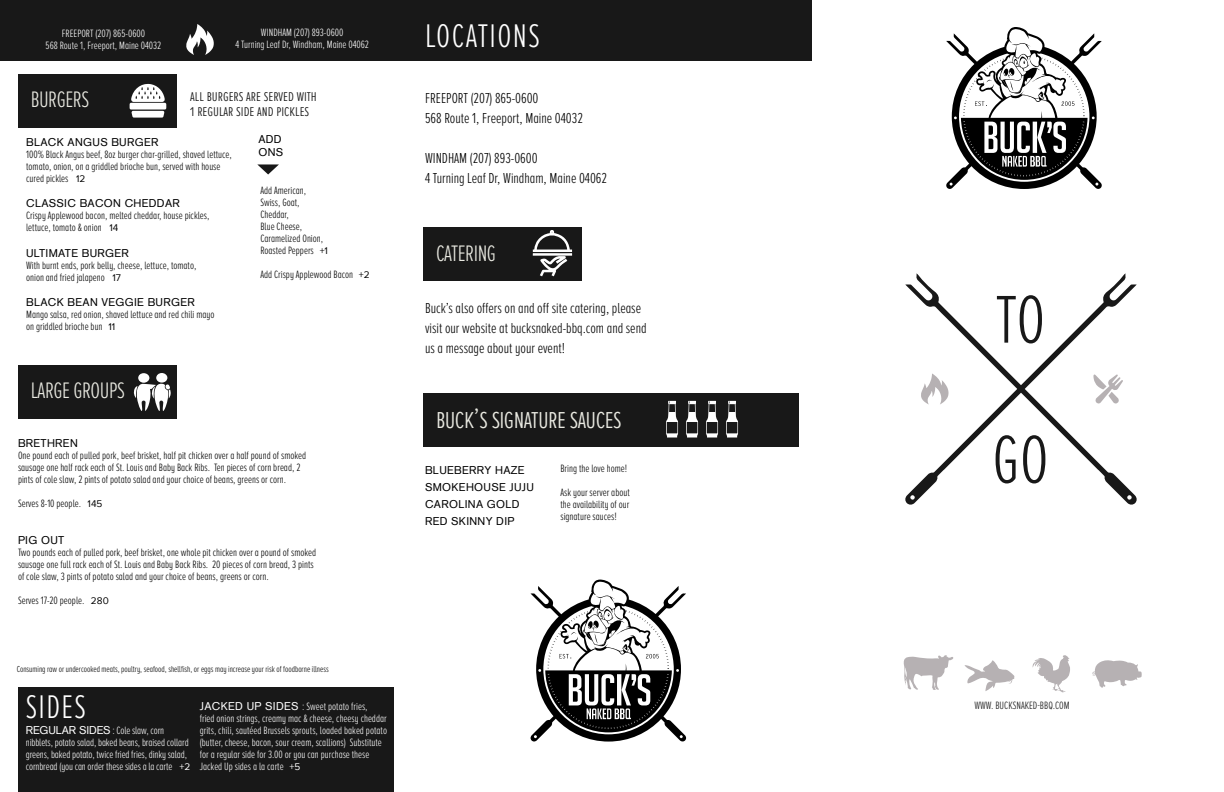
<style>
.page{position:relative;width:1224px;height:792px;background:#fff}
.page>*{position:absolute;margin:0;border:0;box-sizing:border-box;transform-origin:0 0}
.t1{font:300 70px/140px "Proxima Nova S Ex Cn";color:#181818}
.t2{font:300 34px "Proxima Nova S Ex Cn";letter-spacing:.04em;color:#fff}
.t3{font:300 29px "Proxima Nova S Ex Cn";letter-spacing:-.02em;color:#e9e9e1}
.t4{font:300 23.3px "Proxima Nova S Ex Cn";letter-spacing:-.02em;color:#e9e9e1}
.t5{font:300 16px/15px "Proxima Nova S Ex Cn";color:#181818}
.t6{font:300 15px/20px "Proxima Nova A Ex Cn";color:#000}
.t7{font:300 11px/12px "Proxima Nova A Ex Cn";color:#000}
.t8{font:300 11px/12px "Proxima Nova A Ex Cn";color:#fff;text-align:center}
.t9{font:11px/17px "Akzidenz Grotesk CE";letter-spacing:.03em;color:#000}
.t10{font:300 11px "Proxima Nova S Ex Cn";color:#181818}
.t11{font:300 9px "Proxima Nova A Ex Cn";color:#000}
.s1{font-family:"Proxima Nova A";font-weight:400;font-size:10px}
.s2{font-family:"Akzidenz Grotesk CE";font-weight:400}
</style>
<div class="page">
<svg style="left:946px;top:27px;width:156px;height:162px"></svg>
<svg style="left:905px;top:273px;width:232px;height:232px"></svg>
<svg style="left:921px;top:373px;width:27px;height:32px"></svg>
<svg style="left:1093px;top:374px;width:30px;height:30px"></svg>
<svg style="left:1032px;top:655px;width:38px;height:38px"></svg>
<svg style="left:1092px;top:660px;width:50px;height:28px"></svg>
<svg style="left:904px;top:655px;width:49px;height:35px"></svg>
<svg style="left:964px;top:660px;width:51px;height:31px"></svg>
<div style="left:0;top:0;width:812px;height:61px;background:#181818"></div>
<svg style="left:186px;top:24px;width:28px;height:31px"></svg>
<div style="left:18px;top:74px;width:158px;height:53px;background:#181818"></div>
<svg style="left:130px;top:83px;width:36px;height:35px"></svg>
<svg style="left:257px;top:164px;width:22px;height:11px"></svg>
<div style="left:18px;top:365px;width:158px;height:54px;background:#181818"></div>
<div style="left:138px;top:373px;width:11px;height:10px;background:#fff;border-radius:50%"></div>
<div style="left:156px;top:373px;width:11px;height:10px;background:#fff;border-radius:50%"></div>
<svg style="left:133px;top:383px;width:38px;height:28px"></svg>
<div style="left:18px;top:687px;width:376px;height:105px;background:#181818"></div>
<div style="left:423px;top:228px;width:159px;height:53px;background:#181818"></div>
<svg style="left:533px;top:230px;width:39px;height:46px"></svg>
<div style="left:423px;top:393px;width:376px;height:53px;background:#181818"></div>
<svg style="left:666px;top:401px;width:12px;height:37px"></svg>
<svg style="left:686px;top:401px;width:12px;height:37px"></svg>
<svg style="left:706px;top:401px;width:12px;height:37px"></svg>
<svg style="left:726px;top:401px;width:12px;height:37px"></svg>
<svg style="left:530px;top:580px;width:157px;height:162px"></svg>
<p class="t8" style="left:46px;top:27px;width:117px">FREEPORT (207) 865-0600<br>568 Route 1, Freeport, Maine 04032</p>
<p class="t8" style="left:236px;top:27px;width:135px">WINDHAM (207) 893-0600<br>4 Turning Leaf Dr, Windham, Maine 04062</p>
<h3 class="t4" style="left:31px;top:86px;width:60px">BURGERS</h3>
<h3 class="t5" style="left:190px;top:89px;width:128px">all burgers are served with<br>1 regular side and pickles</h3>
<p class="t9" style="left:26px;top:133px;width:134px">BLACK ANGUS BURGER</p>
<p class="t7" style="left:26px;top:148px;width:207px">100% Black Angus beef, 8oz burger char-grilled, shaved lettuce, tomato, onion, on a griddled brioche bun, served with house cured pickles <span class="s1">12</span></p>
<p class="t9" style="left:26px;top:194px;width:155px">CLASSIC BACON CHEDDAR</p>
<p class="t7" style="left:26px;top:209px;width:185px">Crispy Applewood bacon, melted cheddar, house pickles, lettuce, tomato &amp; onion <span class="s1">14</span></p>
<p class="t9" style="left:26px;top:245px;width:104px">ULTIMATE BURGER</p>
<p class="t7" style="left:26px;top:260px;width:172px">With burnt ends, pork belly, cheese, lettuce, tomato, onion and fried jalapeno <span class="s1">17</span></p>
<p class="t9" style="left:26px;top:294px;width:170px">BLACK BEAN VEGGIE BURGER</p>
<p class="t7" style="left:26px;top:309px;width:190px">Mango salsa, red onion, shaved lettuce and red chili mayo on griddled brioche bun <span class="s1">11</span></p>
<h3 class="t4" style="left:31px;top:377px;width:96px">LARGE GROUPS</h3>
<p class="t9" style="left:258px;top:132px;width:26px;line-height:13.2px">ADD<br>ONS</p>
<p class="t7" style="left:260px;top:185px;width:69px">Add American,<br>Swiss, Goat,<br>Cheddar,<br>Blue Cheese,<br>Caramelized Onion,<br>Roasted Peppers <span class="s1">+1</span></p>
<p class="t7" style="left:260px;top:269px;width:111px">Add Crispy Applewood Bacon <span class="s1">+2</span></p>
<p class="t9" style="left:18px;top:435px;width:61px">BRETHREN</p>
<p class="t7" style="left:18px;top:450px;width:290px">One pound each of pulled pork, beef brisket, half pit chicken over a half pound of smoked sausage one half rack each of St. Louis and Baby Back Ribs. Ten pieces of corn bread, 2 pints of cole slaw, 2 pints of potato salad and your choice of beans, greens or corn.</p>
<p class="t7" style="left:18px;top:498px;width:86px">Serves 8-10 people. <span class="s1">145</span></p>
<p class="t9" style="left:18px;top:532px;width:48px">PIG OUT</p>
<p class="t7" style="left:18px;top:547px;width:300px">Two pounds each of pulled pork, beef brisket, one whole pit chicken over a pound of smoked sausage one full rack each of St. Louis and Baby Back Ribs. 20 pieces of corn bread, 3 pints of cole slaw, 3 pints of potato salad and your choice of beans, greens or corn.</p>
<p class="t7" style="left:18px;top:595px;width:92px">Serves 17-20 people. <span class="s1">280</span></p>
<p class="t11" style="left:17px;top:664px;width:313px">Consuming raw or undercooked meats, poultry, seafood, shellfish, or eggs may increase your risk of foodborne illness</p>
<h2 class="t2" style="left:26px;top:688px;width:62px">SIDES</h2>
<p class="t8" style="left:26px;top:724px;width:166px;text-align:left"><span class="s2">REGULAR SIDES</span> : Cole slaw, corn nibblets, potato salad, baked beans, braised collard greens, baked potato, twice fried fries, dinky salad, cornbread (you can order these sides a la carte <span class="s1">+2</span></p>
<p class="t8" style="left:200px;top:701px;width:189px;text-align:left"><span class="s2">JACKED UP SIDES</span> : Sweet potato fries,<br>fried onion strings, creamy mac &amp; cheese, cheesy cheddar grits, chili, sautéed Brussels sprouts, loaded baked potato (butter, cheese, bacon, sour cream, scallions) Substitute for a regular side for 3.00 or you can purchase these Jacked Up sides a la carte <span class="s1">+5</span></p>
<h2 class="t2" style="left:425px;top:16px;width:116px">LOCATIONS</h2>
<h3 class="t6" style="left:425px;top:89px;width:159px">FREEPORT (207) 865-0600<br>568 Route 1, Freeport, Maine 04032</h3>
<h3 class="t6" style="left:425px;top:149px;width:184px">WINDHAM (207) 893-0600<br>4 Turning Leaf Dr, Windham, Maine 04062</h3>
<h3 class="t4" style="left:436px;top:240px;width:61px">CATERING</h3>
<h3 class="t6" style="left:425px;top:299px;width:223px">Buck’s also offers on and off site catering, please visit our website at bucksnaked-bbq.com and send us a message about your event!</h3>
<h3 class="t3" style="left:436px;top:402px;width:187px">buck’s signature sauces</h3>
<p class="t9" style="left:425px;top:461px;width:111px">BLUEBERRY HAZE<br>SMOKEHOUSE JUJU<br>CAROLINA GOLD<br>RED SKINNY DIP</p>
<p class="t7" style="left:560px;top:457px;width:71px;line-height:24px">Bring the love home!<br>Ask your server about</p>
<p class="t7" style="left:560px;top:499px;width:71px">the availability of our signature sauces!</p>
<h1 class="t1" style="left:992px;top:251px;width:58px">TO<br>GO</h1>
<p class="t10" style="left:974px;top:699px;width:97px">WWW. BUCKSNAKED-BBQ.COM</p>
</div>
